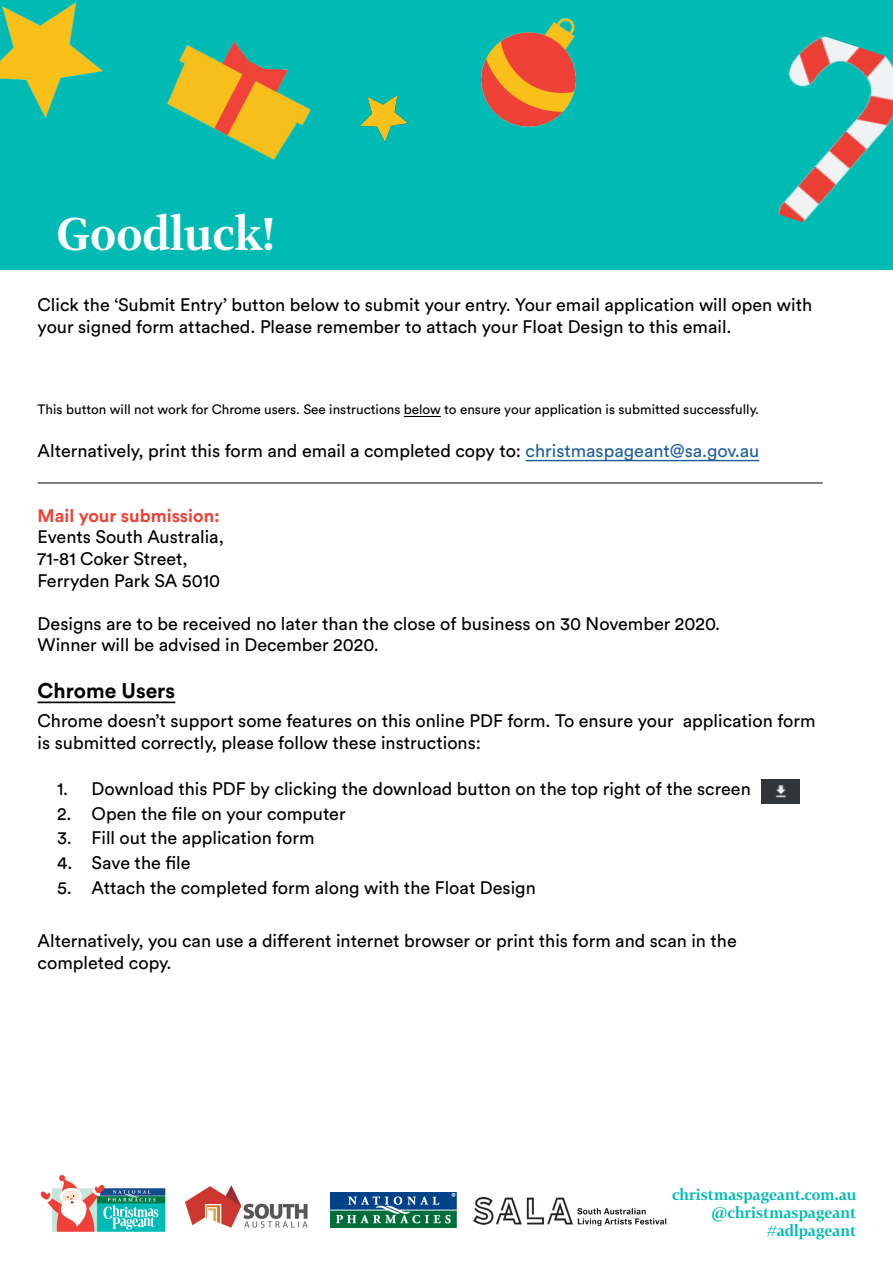
<style>
.page{position:relative;width:893px;height:1263px;background:#fff}
.page>*{position:absolute;margin:0;border:0;box-sizing:border-box;transform-origin:0 0}
.t1{font:700 45px "Tabac G2";color:#fff}
.t2{font:700 21px "Circular Std";color:#000}
.t3{font:18px/21.6px "Circular Pro";color:#000}
.t4{font:700 18px "Circular Std";color:#ef4136}
.t5{font:700 15px/18px "Tabac G2";color:#00bab4;text-align:right}
.t6{font:13.5px "Circular Pro";color:#000}
.s1{color:#215e9e}
</style>
<div class="page">
<img style="left:40px;top:1175px;width:268px;height:57px">
<img style="left:331px;top:1192px;width:126px;height:36px">
<img style="left:473px;top:1197px;width:194px;height:29px">
<div style="left:3px;top:0;width:890px;height:269px;background:#00bab4"></div>
<img style="left:778px;top:36px;width:115px;height:187px">
<img style="left:482px;top:19px;width:93px;height:107px">
<img style="left:168px;top:42px;width:142px;height:117px">
<img style="left:361px;top:96px;width:47px;height:45px">
<img style="left:0;top:2px;width:103px;height:116px">
<hr style="left:404px;top:416px;width:37px;height:1px;background:#000">
<hr style="left:526px;top:460px;width:233px;height:1px;background:#215e9e">
<hr style="left:38px;top:701px;width:137px;height:2px;background:#000">
<hr style="left:38px;top:483px;width:785px;height:1px;background:#000">
<img style="left:761px;top:780px;width:38px;height:24px">
<h1 class="t1" style="left:57px;top:203px;width:220px">Goodluck!</h1>
<p class="t3" style="left:38px;top:293px;width:776px">Click the ‘Submit Entry’ button below to submit your entry. Your email application will open with your signed form attached. Please remember to attach your Float Design to this email.</p>
<p class="t6" style="left:38px;top:400px;width:723px">This button will not work for Chrome users. See instructions below to ensure your application is submitted successfully.</p>
<p class="t3" style="left:38px;top:439px;width:723px">Alternatively, print this form and email a completed copy to: <span class="s1">christmaspageant@sa.gov.au</span></p>
<p class="t4" style="left:38px;top:504px;width:184px">Mail your submission:</p>
<p class="t3" style="left:38px;top:526px;width:188px">Events South Australia,<br>71-81 Coker Street,<br>Ferryden Park SA 5010</p>
<p class="t3" style="left:38px;top:612px;width:684px">Designs are to be received no later than the close of business on 30 November 2020.<br>Winner will be advised in December 2020.</p>
<p class="t2" style="left:38px;top:677px;width:139px">Chrome Users</p>
<p class="t3" style="left:38px;top:709px;width:779px">Chrome doesn’t support some features on this online PDF form. To ensure your application form is submitted correctly, please follow these instructions:</p>
<p class="t3" style="left:57px;top:777px;width:695px">1. Download this PDF by clicking the download button on the top right of the screen</p>
<p class="t3" style="left:57px;top:802px;width:290px">2. Open the file on your computer</p>
<p class="t3" style="left:57px;top:826px;width:259px">3. Fill out the application form</p>
<p class="t3" style="left:57px;top:851px;width:135px">4. Save the file</p>
<p class="t3" style="left:57px;top:876px;width:480px">5. Attach the completed form along with the Float Design</p>
<p class="t3" style="left:38px;top:929px;width:701px">Alternatively, you can use a different internet browser or print this form and scan in the completed copy.</p>
<p class="t5" style="left:672px;top:1185px;width:186px">christmaspageant.com.au @christmaspageant #adlpageant</p>
</div>
